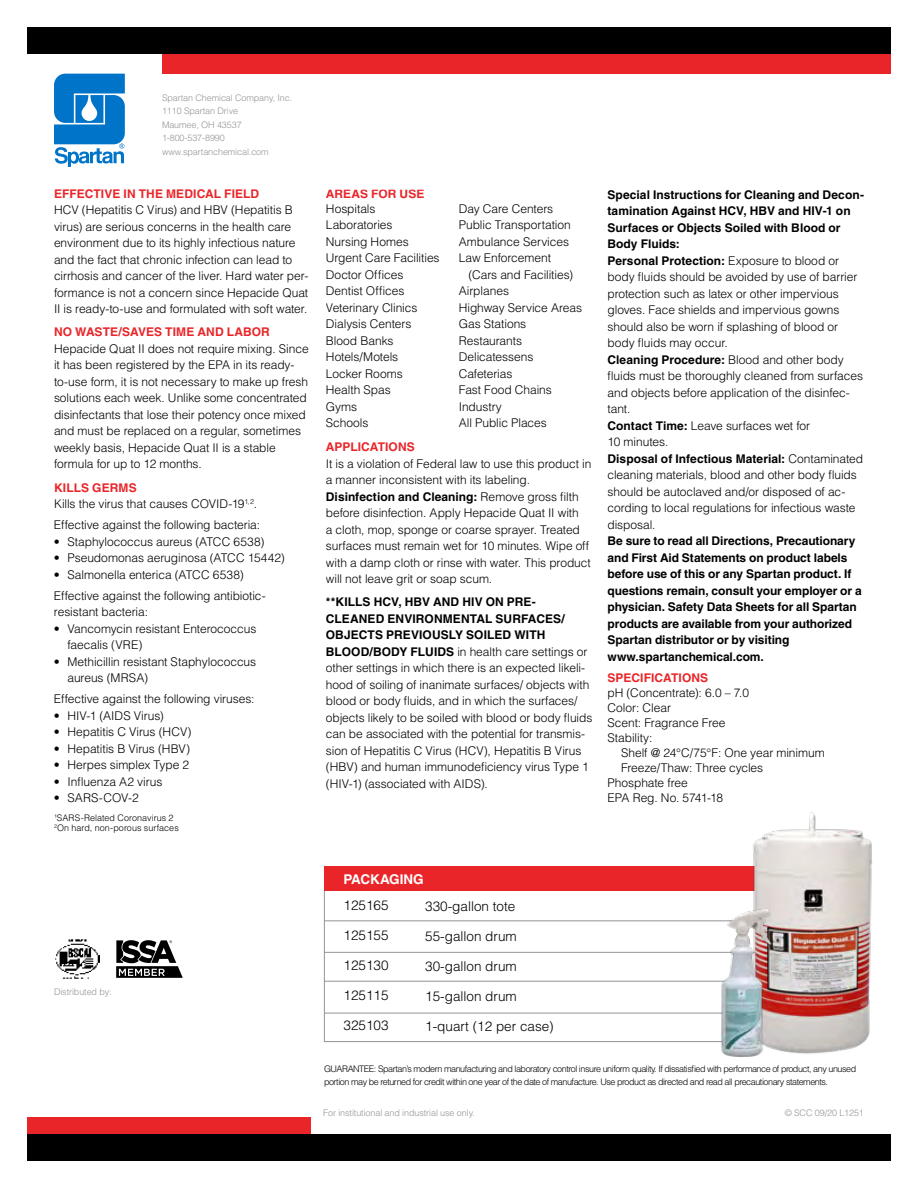
<style>
.page{position:relative;width:918px;height:1188px;background:#fff}
.page>*{position:absolute;margin:0;border:0;box-sizing:border-box;transform-origin:0 0}
.t1{font:300 13.5px "Helvetica LT Std";color:#000}
.t2{font:700 13.5px "Helvetica LT Std";color:#fff}
.t3{font:300 12px/16.5px "Helvetica LT Std";letter-spacing:-.005em;color:#000}
.t4{font:700 12px/16.5px "Helvetica LT Std";letter-spacing:-.005em;color:#000}
.t5{font:700 12px "Helvetica LT Std";letter-spacing:.005em;color:#e92529}
.t6{font:300 9px/13.5px "Helvetica LT Std";letter-spacing:-.05em;color:#000}
.t7{font:300 9px/13.5px "Helvetica LT Std";letter-spacing:-.01em;color:#929496}
.t8{font:300 9px/10.5px "Helvetica LT Std";letter-spacing:.005em;color:#000}
.s1{font-weight:700;color:#e92529}
.s2{font-weight:700}
</style>
<div class="page">
<div style="left:27px;top:1118px;width:283px;height:35px;background:#e92529"></div>
<div style="left:162px;top:46px;width:729px;height:28px;background:#e92529"></div>
<div style="left:27px;top:27px;width:864px;height:27px;background:#000"></div>
<div style="left:27px;top:1134px;width:864px;height:27px;background:#000"></div>
<div style="left:324px;top:866px;width:540px;height:25px;background:#e92529"></div>
<hr style="left:324px;top:920px;width:541px;height:1px;background:#929496">
<hr style="left:324px;top:952px;width:541px;height:1px;background:#929496">
<hr style="left:324px;top:981px;width:542px;height:1px;background:#929496">
<hr style="left:324px;top:1013px;width:541px;height:1px;background:#929496">
<svg style="left:54px;top:74px;width:71px;height:93px"></svg>
<svg style="left:116px;top:940px;width:67px;height:38px"></svg>
<img style="left:55px;top:939px;width:45px;height:40px">
<img style="left:753px;top:812px;width:119px;height:242px">
<img style="left:681px;top:897px;width:122px;height:160px">
<p class="t7" style="left:162px;top:91px;width:132px">Spartan Chemical Company, Inc.<br>1110 Spartan Drive<br>Maumee, OH 43537<br>1-800-537-8990 www.spartanchemical.com</p>
<p class="t5" style="left:54px;top:186px;width:207px">EFFECTIVE IN THE MEDICAL FIELD</p>
<p class="t3" style="left:54px;top:201px;width:256px">HCV (Hepatitis C Virus) and HBV (Hepatitis B virus) are serious concerns in the health care environment due to its highly infectious nature and the fact that chronic infection can lead to cirrhosis and cancer of the liver. Hard water per&shy;formance is not a concern since Hepacide Quat II is ready-to-use and formulated with soft water.</p>
<p class="t5" style="left:54px;top:325px;width:217px">NO WASTE/SAVES TIME AND LABOR</p>
<p class="t3" style="left:54px;top:340px;width:256px">Hepacide Quat II does not require mixing. Since it has been registered by the EPA in its ready&shy;to-use form, it is not necessary to make up fresh solutions each week. Unlike some concentrated disinfectants that lose their potency once mixed and must be replaced on a regular, sometimes weekly basis, Hepacide Quat II is a stable formula for up to 12 months.</p>
<p class="t3" style="left:54px;top:479px;width:205px"><span class="s1">KILLS GERMS<br></span>Kills the virus that causes COVID-19<sup>1,2</sup>.</p>
<p class="t3" style="left:54px;top:516px;width:208px">Effective against the following bacteria:</p>
<p class="t3" style="left:54px;top:533px;width:212px">• Staphylococcus aureus (ATCC 6538)</p>
<p class="t3" style="left:54px;top:549px;width:232px">• Pseudomonas aeruginosa (ATCC 15442)</p>
<p class="t3" style="left:54px;top:564px;width:213px;line-height:21px">• Salmonella enterica (ATCC 6538)<br>Effective against the following antibiotic-</p>
<p class="t3" style="left:54px;top:603px;width:96px">resistant bacteria:</p>
<p class="t3" style="left:67px;top:620px;width:190px;text-indent:-14px">• Vancomycin resistant Enterococcus faecalis (VRE)</p>
<p class="t3" style="left:67px;top:653px;width:190px;text-indent:-14px">• Methicillin resistant Staphylococcus aureus (MRSA)</p>
<p class="t3" style="left:54px;top:690px;width:202px">Effective against the following viruses:</p>
<p class="t3" style="left:54px;top:707px;width:111px">• HIV-1 (AIDS Virus)</p>
<p class="t3" style="left:54px;top:723px;width:139px">• Hepatitis C Virus (HCV)</p>
<p class="t3" style="left:54px;top:740px;width:138px">• Hepatitis B Virus (HBV)</p>
<p class="t3" style="left:54px;top:756px;width:137px">• Herpes simplex Type 2</p>
<p class="t3" style="left:54px;top:773px;width:110px">• Influenza A2 virus</p>
<p class="t3" style="left:54px;top:789px;width:86px">• SARS-COV-2</p>
<p class="t8" style="left:54px;top:812px;width:126px"><sup>1</sup>SARS-Related Coronavirus 2<br><sup>2</sup>On hard, non-porous surfaces</p>
<p class="t5" style="left:326px;top:186px;width:100px">AREAS FOR USE</p>
<p class="t3" style="left:326px;top:200px;width:115px">Hospitals<br>Laboratories<br>Nursing Homes<br>Urgent Care Facilities<br>Doctor Offices<br>Dentist Offices<br>Veterinary Clinics<br>Dialysis Centers<br>Blood Banks<br>Hotels/Motels<br>Locker Rooms<br>Health Spas<br>Gyms<br>Schools</p>
<p class="t3" style="left:459px;top:200px;width:114px">Day Care Centers<br>Public Transportation<br>Ambulance Services<br>Law Enforcement</p>
<p class="t3" style="left:459px;top:266px;width:125px;text-indent:10px">(Cars and Facilities)<br>Airplanes<br>Highway Service Areas<br>Gas Stations<br>Restaurants<br>Delicatessens<br>Cafeterias<br>Fast Food Chains<br>Industry<br>All Public Places</p>
<p class="t5" style="left:326px;top:440px;width:91px">APPLICATIONS</p>
<p class="t3" style="left:326px;top:455px;width:267px">It is a violation of Federal law to use this product in a manner inconsistent with its labeling.<br><span class="s2">Disinfection and Cleaning:</span> Remove gross filth before disinfection. Apply Hepacide Quat II with<br>a cloth, mop, sponge or coarse sprayer. Treated surfaces must remain wet for 10 minutes. Wipe off with a damp cloth or rinse with water. This product will not leave grit or soap scum.</p>
<p class="t3" style="left:326px;top:594px;width:268px"><span class="s2">**KILLS HCV, HBV AND HIV ON PRE-CLEANED ENVIRONMENTAL SURFACES/ OBJECTS PREVIOUSLY SOILED WITH BLOOD/BODY FLUIDS</span> in health care settings or other settings in which there is an expected likeli&shy;hood of soiling of inanimate surfaces/ objects with blood or body fluids, and in which the surfaces/ objects likely to be soiled with blood or body fluids can be associated with the potential for transmis&shy;sion of Hepatitis C Virus (HCV), Hepatitis B Virus (HBV) and human immunodeficiency virus Type 1 (HIV-1) (associated with AIDS).</p>
<p class="t3" style="left:608px;top:186px;width:258px"><span class="s2">Special Instructions for Cleaning and Decon&shy;tamination Against HCV, HBV and HIV-1 on Surfaces or Objects Soiled with Blood or Body Fluids:<br>Personal Protection:</span> Exposure to blood or body fluids should be avoided by use of barrier protection such as latex or other impervious gloves. Face shields and impervious gowns should also be worn if splashing of blood or body fluids may occur.<br><span class="s2">Cleaning Procedure:</span> Blood and other body fluids must be thoroughly cleaned from surfaces and objects before application of the disinfec&shy;tant.<br><span class="s2">Contact Time:</span> Leave surfaces wet for<br>10 minutes.<br><span class="s2">Disposal of Infectious Material:</span> Contaminated cleaning materials, blood and other body fluids should be autoclaved and/or disposed of ac&shy;cording to local regulations for infectious waste disposal.</p>
<p class="t4" style="left:608px;top:533px;width:256px">Be sure to read all Directions, Precautionary and First Aid Statements on product labels before use of this or any Spartan product. If questions remain, consult your employer or a physician. Safety Data Sheets for all Spartan products are available from your authorized Spartan distributor or by visiting www.spartanchemical.com.</p>
<p class="t5" style="left:608px;top:671px;width:102px">SPECIFICATIONS</p>
<p class="t3" style="left:608px;top:686px;width:143px;line-height:15px">pH (Concentrate): 6.0 – 7.0<br>Color: Clear<br>Scent: Fragrance Free<br>Stability:</p>
<p class="t3" style="left:621px;top:745px;width:205px">Shelf @ 24°C/75°F: One year minimum</p>
<p class="t3" style="left:621px;top:760px;width:144px">Freeze/Thaw: Three cycles</p>
<p class="t3" style="left:608px;top:775px;width:82px">Phosphate free</p>
<p class="t3" style="left:608px;top:790px;width:117px">EPA Reg. No. 5741-18</p>
<p class="t7" style="left:54px;top:985px;width:59px">Distributed by:</p>
<p class="t2" style="left:344px;top:871px;width:82px">PACKAGING</p>
<p class="t1" style="left:344px;top:897px;width:47px">125165</p>
<p class="t1" style="left:344px;top:927px;width:47px">125155</p>
<p class="t1" style="left:344px;top:957px;width:47px">125130</p>
<p class="t1" style="left:344px;top:987px;width:47px">125115</p>
<p class="t1" style="left:344px;top:1017px;width:47px">325103</p>
<p class="t1" style="left:425px;top:897px;width:92px">330-gallon tote</p>
<p class="t1" style="left:425px;top:927px;width:93px">55-gallon drum</p>
<p class="t1" style="left:425px;top:957px;width:93px">30-gallon drum</p>
<p class="t1" style="left:425px;top:987px;width:93px">15-gallon drum</p>
<p class="t1" style="left:425px;top:1017px;width:130px">1-quart (12 per case)</p>
<p class="t6" style="left:324px;top:1062px;width:534px">GUARANTEE: Spartan’s modern manufacturing and laboratory control insure uniform quality. If dissatisfied with performance of product, any unused portion may be returned for credit within one year of the date of manufacture. Use product as directed and read all precautionary statements.</p>
<p class="t7" style="left:323px;top:1106px;width:153px">For institutional and industrial use only.</p>
<p class="t7" style="left:785px;top:1106px;width:81px">© SCC 09/20 L1251</p>
</div>
